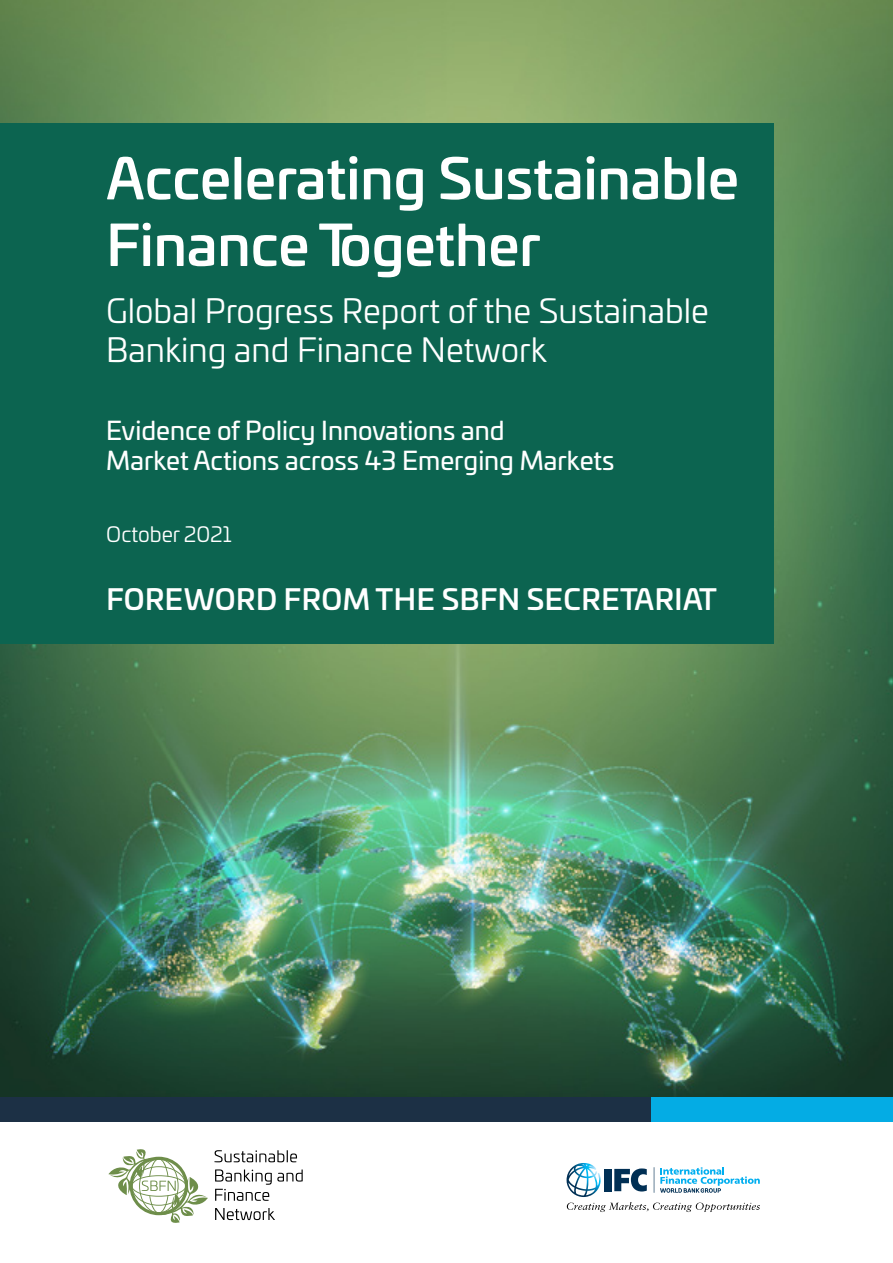
<style>
.page{position:relative;width:893px;height:1263px;background:#fff}
.page>*{position:absolute;margin:0;border:0;box-sizing:border-box;transform-origin:0 0}
.t1{font:500 55.5px/66.6px "Univia Pro";color:#fff}
.t2{font:33px/39.6px "Univia Pro";color:#fff}
.t3{font:500 28.5px "Univia Pro";letter-spacing:.02em;color:#fff}
.t4{font:25.5px/30.6px "Univia Pro";color:#fff}
.t5{font:21px "Univia Pro";color:#fff}
</style>
<div class="page">
<img style="left:0;top:0;width:893px;height:1097px">
<div style="left:0;top:123px;width:774px;height:521px;background:#0c6450"></div>
<svg style="left:567px;top:1163px;width:193px;height:49px"></svg>
<svg style="left:214px;top:1150px;width:83px;height:12px"></svg>
<svg style="left:215px;top:1169px;width:88px;height:32px"></svg>
<svg style="left:215px;top:1208px;width:60px;height:12px"></svg>
<svg style="left:108px;top:1149px;width:100px;height:74px"></svg>
<div style="left:0;top:1097px;width:651px;height:24px;background:#1c3045"></div>
<div style="left:651px;top:1097px;width:242px;height:24px;background:#04ace4"></div>
<h1 class="t1" style="left:106px;top:142px;width:634px">Accelerating Sustainable<br>Finance Together</h1>
<p class="t2" style="left:106px;top:289px;width:604px">Global Progress Report of the Sustainable<br>Banking and Finance Network</p>
<p class="t4" style="left:106px;top:413px;width:510px">Evidence of Policy Innovations and<br>Market Actions across 43 Emerging Markets</p>
<p class="t5" style="left:106px;top:519px;width:127px">October 2021</p>
<p class="t3" style="left:107px;top:578px;width:612px">FOREWORD FROM THE SBFN SECRETARIAT</p>
</div>
